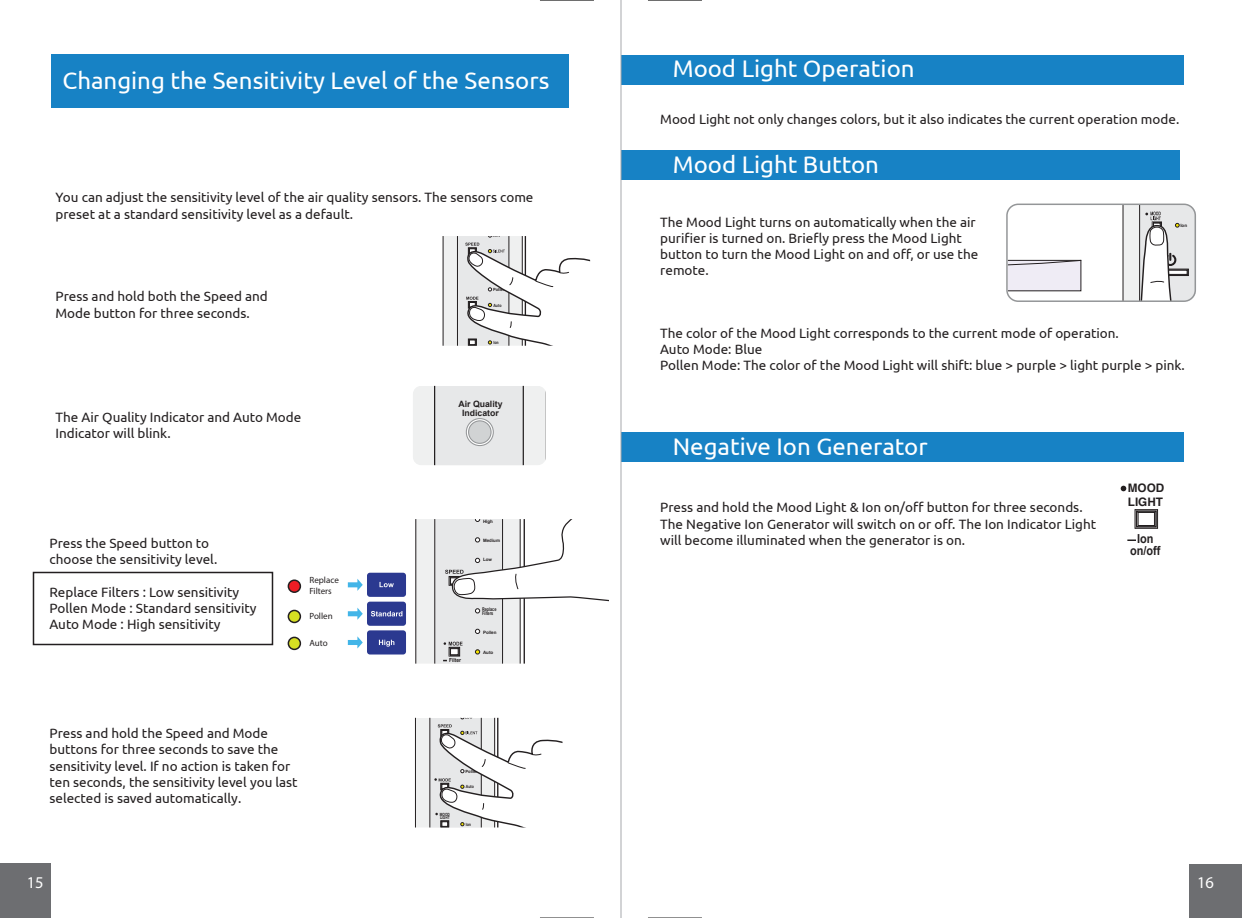
<style>
.page{position:relative;width:1242px;height:918px;background:#fff}
.page>*{position:absolute;margin:0;border:0;box-sizing:border-box;transform-origin:0 0}
.t1{font:24px "Ubuntu";color:#fff}
.t2{font:16.5px "Myriad Pro";color:#fff}
.t3{font:13.5px/16.2px "Ubuntu";color:#231f20}
.t4{font:700 12.45px/11.1px "Arial";color:#231f20;text-align:center;scale:.88 1}
.t5{font:700 11.7px/14.1px "Helvetica";color:#231f20}
.t6{font:9px/10.8px "Myriad Pro";color:#231f20}
.t7{font:700 8.7px/8.7px "Arial";color:#231f20;text-align:center}
.t8{font:700 5.55px "Arial";color:#231f20;scale:.88 1}
.t9{font:700 5.1px/4.5px "Arial";color:#231f20;scale:.75 1}
.t10{font:700 4.5px "Arial";color:#231f20}
.t11{font:700 4.35px "Arial";color:#231f20;scale:.83 1}
.t12{font:700 4.35px "Arial";color:#231f20;scale:.95 1}
.t13{font:700 4.35px/3.9px "Arial";color:#231f20;scale:.75 1}
</style>
<div class="page">
<div style="left:413px;top:386px;width:133px;height:79px;background:#e7e8e9"></div>
<svg style="left:466px;top:419px;width:27px;height:27px"></svg>
<div style="left:466px;top:418px;width:28px;height:28px;border:1px solid #949698;border-radius:50%"></div>
<div style="left:469px;top:421px;width:22px;height:22px;background:#d1d3d4;border-radius:50%"></div>
<div style="left:468px;top:420px;width:24px;height:24px;border:1px solid #949698;border-radius:50%"></div>
<svg style="left:415px;top:718px;width:148px;height:109px"></svg>
<svg style="left:442px;top:236px;width:148px;height:110px"></svg>
<div style="left:621px;top:150px;width:558px;height:30px;background:#1782c5"></div>
<div style="left:621px;top:432px;width:563px;height:30px;background:#1782c5"></div>
<div style="left:621px;top:55px;width:563px;height:30px;background:#1782c5"></div>
<div style="left:51px;top:54px;width:517px;height:54px;background:#1782c5"></div>
<svg style="left:348px;top:519px;width:261px;height:145px"></svg>
<div style="left:288px;top:580px;width:12px;height:12px;background:#ed1d24;border-radius:50%"></div>
<div style="left:288px;top:579px;width:13px;height:14px;border:2px solid #231f20;border-radius:50%"></div>
<div style="left:288px;top:610px;width:12px;height:12px;background:#d7df23;border-radius:50%"></div>
<div style="left:288px;top:610px;width:13px;height:13px;border:2px solid #231f20;border-radius:50%"></div>
<div style="left:288px;top:637px;width:12px;height:12px;background:#d7df23;border-radius:50%"></div>
<div style="left:288px;top:637px;width:13px;height:13px;border:2px solid #231f20;border-radius:50%"></div>
<div style="left:0;top:864px;width:51px;height:54px;background:#6d6e71"></div>
<div style="left:1190px;top:864px;width:52px;height:54px;background:#6d6e71"></div>
<div style="left:1135px;top:509px;width:23px;height:20px;border:1px solid #231f20"></div>
<div style="left:1136px;top:510px;width:21px;height:18px;border:1px solid #231f20"></div>
<div style="left:1138px;top:512px;width:17px;height:14px;border:1px solid #231f20"></div>
<svg style="left:1136px;top:511px;width:20px;height:2px"></svg>
<div style="left:33px;top:572px;width:240px;height:73px;border:2px solid #231f20"></div>
<svg style="left:1121px;top:486px;width:5px;height:5px"></svg>
<svg style="left:1008px;top:204px;width:188px;height:97px"></svg>
<hr style="left:621px;top:0;width:1px;height:918px;background:#a7a9ac">
<hr style="left:648px;top:0;width:54px;height:1px;background:#000">
<hr style="left:648px;top:917px;width:54px;height:1px;background:#000">
<hr style="left:540px;top:0;width:54px;height:1px;background:#000">
<hr style="left:540px;top:917px;width:54px;height:1px;background:#000">
<h1 class="t1" style="left:62px;top:66px;width:488px">Changing the Sensitivity Level of the Sensors</h1>
<p class="t3" style="left:56px;top:189px;width:480px">You can adjust the sensitivity level of the air quality sensors. The sensors come preset at a standard sensitivity level as a default.</p>
<p class="t3" style="left:56px;top:288px;width:214px">Press and hold both the Speed and<br>Mode button for three seconds.</p>
<p class="t3" style="left:56px;top:409px;width:247px">The Air Quality Indicator and Auto Mode<br>Indicator will blink.</p>
<p class="t3" style="left:50px;top:535px;width:169px">Press the Speed button to choose the sensitivity level.</p>
<p class="t3" style="left:50px;top:583px;width:209px">Replace Filters : Low sensitivity<br>Pollen Mode : Standard sensitivity<br>Auto Mode : High sensitivity</p>
<p class="t6" style="left:309px;top:574px;width:31px">Replace<br>Filters</p>
<p class="t6" style="left:309px;top:611px;width:25px">Pollen</p>
<p class="t6" style="left:309px;top:637px;width:20px">Auto</p>
<p class="t3" style="left:50px;top:725px;width:250px">Press and hold the Speed and Mode buttons for three seconds to save the sensitivity level. If no action is taken for ten seconds, the sensitivity level you last selected is saved automatically.</p>
<p class="t12" style="left:493px;top:286px;width:15px">Pollen</p>
<p class="t11" style="left:493px;top:302px;width:11px">Auto</p>
<p class="t11" style="left:493px;top:340px;width:8px">Ion</p>
<p class="t7" style="left:458px;top:400px;width:46px">Air Quality<br>Indicator</p>
<p class="t10" style="left:483px;top:518px;width:11px">High</p>
<p class="t10" style="left:483px;top:537px;width:19px">Medium</p>
<p class="t10" style="left:483px;top:557px;width:10px">Low</p>
<p class="t9" style="left:482px;top:607px;width:21px">Replace<br>Filters</p>
<p class="t8" style="left:449px;top:656px;width:15px">Filter</p>
<p class="t10" style="left:483px;top:629px;width:15px">Pollen</p>
<p class="t10" style="left:483px;top:649px;width:12px">Auto</p>
<p class="t12" style="left:465px;top:768px;width:15px">Pollen</p>
<p class="t13" style="left:440px;top:812px;width:15px">MOOD<br>LIGHT</p>
<p class="t11" style="left:466px;top:784px;width:11px">Auto</p>
<p class="t11" style="left:466px;top:821px;width:8px">Ion</p>
<h1 class="t1" style="left:673px;top:54px;width:243px">Mood Light Operation</h1>
<p class="t3" style="left:660px;top:110px;width:521px">Mood Light not only changes colors, but it also indicates the current operation mode.</p>
<h1 class="t1" style="left:673px;top:150px;width:208px">Mood Light Button</h1>
<p class="t3" style="left:660px;top:213px;width:320px">The Mood Light turns on automatically when the air purifier is turned on. Briefly press the Mood Light button to turn the Mood Light on and off, or use the remote.</p>
<p class="t10" style="left:1180px;top:222px;width:8px">Ion</p>
<p class="t3" style="left:660px;top:324px;width:526px">The color of the Mood Light corresponds to the current mode of operation.<br>Auto Mode: Blue<br>Pollen Mode: The color of the Mood Light will shift: blue &gt; purple &gt; light purple &gt; pink.</p>
<h1 class="t1" style="left:673px;top:432px;width:256px">Negative Ion Generator</h1>
<p class="t3" style="left:660px;top:499px;width:437px">Press and hold the Mood Light &amp; Ion on/off button for three seconds.<br>The Negative Ion Generator will switch on or off. The Ion Indicator Light will become illuminated when the generator is on.</p>
<p class="t5" style="left:1128px;top:481px;width:38px">MOOD<br>LIGHT</p>
<p class="t4" style="left:1130px;top:534px;width:36px">Ion on/off</p>
<p class="t2" style="left:27px;top:873px;width:18px">15</p>
<p class="t2" style="left:1197px;top:873px;width:18px">16</p>
</div>
